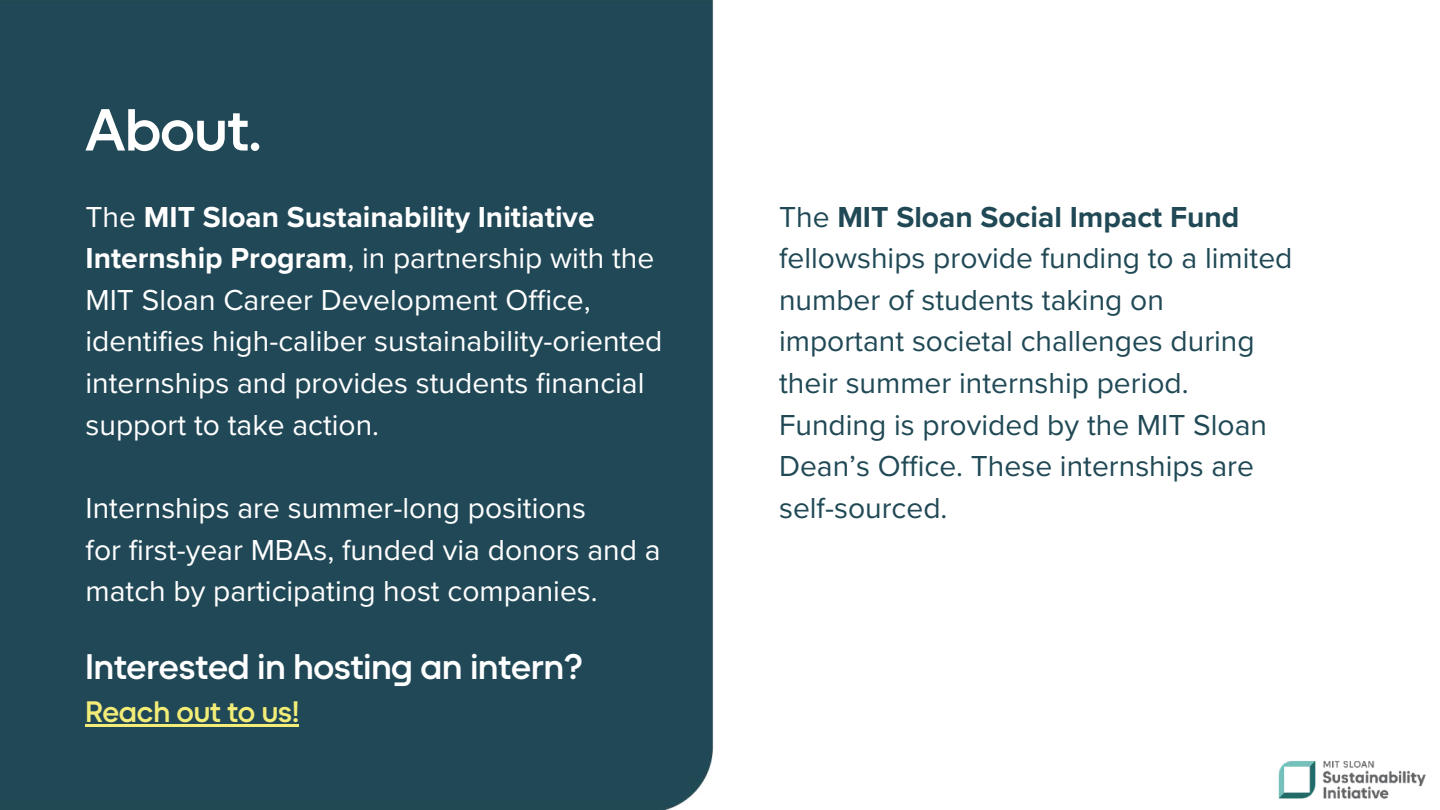
<style>
.page{position:relative;width:1440px;height:810px;background:#fff}
.page>*{position:absolute;margin:0;border:0;box-sizing:border-box;transform-origin:0 0}
.t1{font:600 60px "Duplet Open";color:#fff}
.t2{font:600 36px "Duplet Open";color:#fff}
.t3{font:30px/41.7px "Proxima Nova";color:#fff}
.t4{font:30px/41.7px "Proxima Nova";color:#204955}
.t5{font:600 30px "Duplet Open";color:#f3ed78}
.s1{font-weight:700}
</style>
<div class="page">
<img style="left:1278px;top:761px;width:148px;height:38px">
<div style="left:0;top:0;width:714px;height:810px;background:#214857"></div>
<hr style="left:86px;top:724px;width:213px;height:2px;background:#f3ed78">
<h1 class="t1" style="left:86px;top:92px;width:177px">About.</h1>
<p class="t3" style="left:86px;top:196px;width:578px">The <span class="s1">MIT Sloan Sustainability Initiative Internship Program</span>, in partnership with the MIT Sloan Career Development Office, identifies high-caliber sustainability-oriented internships and provides students financial support to take action.</p>
<p class="t3" style="left:86px;top:488px;width:576px">Internships are summer-long positions<br>for first-year MBAs, funded via donors and a match by participating host companies.</p>
<p class="t2" style="left:86px;top:644px;width:498px">Interested in hosting an intern?</p>
<p class="t5" style="left:86px;top:693px;width:215px">Reach out to us!</p>
<p class="t4" style="left:779px;top:196px;width:515px">The <span class="s1">MIT Sloan Social Impact Fund </span>fellowships provide funding to a limited number of students taking on important societal challenges during their summer internship period.<br>Funding is provided by the MIT Sloan<br>Dean’s Office. These internships are self-sourced.</p>
</div>
